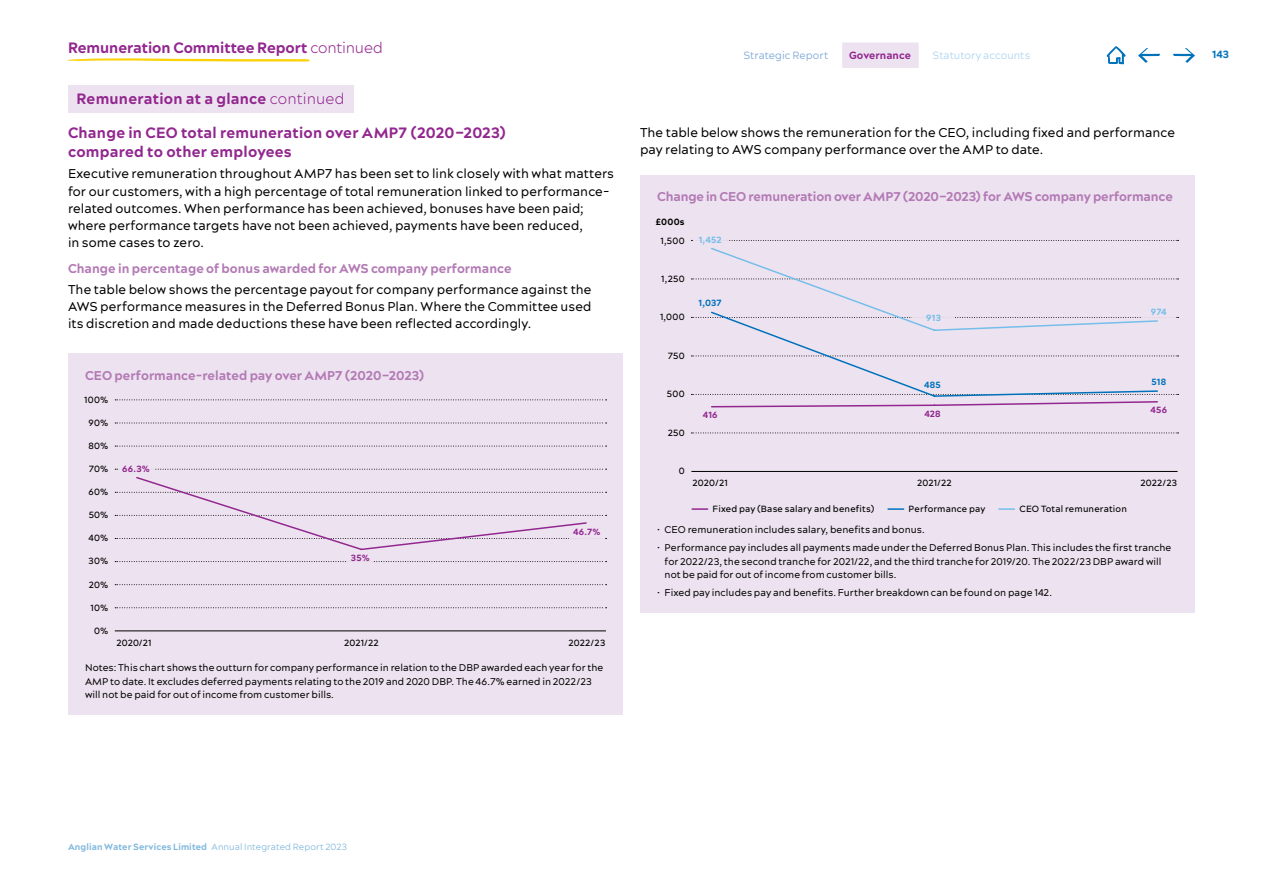
<style>
.page{position:relative;width:1263px;height:893px;background:#fff}
.page>*{position:absolute;margin:0;border:0;box-sizing:border-box;transform-origin:0 0}
.Subhead_Level_1__Gov{font:800 15px/18.8px "Acherus Grotesque";letter-spacing:.015em;color:#92278f}
.Page_Title{font:800 15px "Acherus Grotesque";letter-spacing:-.005em;color:#92278f}
.Body_Copy_New{font:12.75px/17.2px "Acherus Grotesque";letter-spacing:.005em;color:#000}
.Subhead_Level_2__Gov{font:800 12.75px "Acherus Grotesque";letter-spacing:-.005em;color:#b37ab5}
.t1{font:10.5px "Acherus Grotesque";letter-spacing:-.005em;color:#acd4f1}
.t2{font:10.5px "Acherus Grotesque";color:#7da7d8}
.t3{font:800 10.5px "Acherus Grotesque";letter-spacing:.005em;color:#92278f}
.t4{font:800 10.5px "Acherus Grotesque";color:#0072bc}
.Notes{font:9.75px/13.5px "Acherus Grotesque";letter-spacing:.005em;color:#000}
.Chart_L{font:500 9px "Acherus Grotesque";letter-spacing:.015em;color:#000}
.Chart_C{font:800 9px "Acherus Grotesque";letter-spacing:.015em;color:#0072bc}
.Chart_R{font:500 9px "Acherus Grotesque";letter-spacing:.03em;color:#000}
.Chart_C-2{font:500 9px "Acherus Grotesque";letter-spacing:.015em;color:#000}
.Chart_C-3{font:800 9px "Acherus Grotesque";letter-spacing:.025em;color:#92278f}
.Chart_C-4{font:800 9px "Acherus Grotesque";letter-spacing:.02em;color:#75bee9}
.Chart_R-2{font:800 9px "Acherus Grotesque";color:#000}
.s1{font-weight:300}
.s2{font-weight:400}
</style>
<div class="page">
<div style="left:68px;top:354px;width:555px;height:361px;background:#ede3f0"></div>
<div style="left:640px;top:175px;width:555px;height:438px;background:#ede3f0"></div>
<svg style="left:115px;top:399px;width:492px;height:1px"></svg>
<hr style="left:115px;top:630px;width:491px;height:1px;background:#000">
<svg style="left:115px;top:561px;width:492px;height:1px"></svg>
<svg style="left:115px;top:607px;width:492px;height:1px"></svg>
<svg style="left:115px;top:584px;width:492px;height:1px"></svg>
<svg style="left:115px;top:469px;width:492px;height:1px"></svg>
<svg style="left:115px;top:446px;width:492px;height:1px"></svg>
<svg style="left:115px;top:423px;width:492px;height:1px"></svg>
<div style="left:119px;top:462px;width:34px;height:14px;background:#ede3f0"></div>
<div style="left:348px;top:551px;width:25px;height:15px;background:#ede3f0"></div>
<svg style="left:115px;top:477px;width:492px;height:74px"></svg>
<div style="left:68px;top:85px;width:285px;height:28px;background:#ede3f0"></div>
<svg style="left:691px;top:240px;width:487px;height:1px"></svg>
<svg style="left:691px;top:433px;width:487px;height:1px"></svg>
<hr style="left:691px;top:471px;width:486px;height:1px;background:#000">
<div style="left:693px;top:233px;width:34px;height:14px;background:#ede3f0"></div>
<svg style="left:999px;top:508px;width:15px;height:2px"></svg>
<svg style="left:888px;top:508px;width:15px;height:2px"></svg>
<svg style="left:692px;top:508px;width:16px;height:2px"></svg>
<svg style="left:691px;top:247px;width:487px;height:161px"></svg>
<svg style="left:67px;top:58px;width:243px;height:4px"></svg>
<div style="left:842px;top:43px;width:77px;height:25px;background:#ede3f0"></div>
<svg style="left:1173px;top:48px;width:22px;height:15px"></svg>
<svg style="left:1138px;top:48px;width:22px;height:15px"></svg>
<svg style="left:1107px;top:47px;width:18px;height:17px"></svg>
<p class="Page_Title" style="left:68px;top:38px;width:316px">Remuneration Committee Report <span class="s1">continued</span></p>
<h1 class="Subhead_Level_1__Gov" style="left:77px;top:89px;width:270px">Remuneration at a glance <span class="s1">continued</span></h1>
<h1 class="Subhead_Level_1__Gov" style="left:68px;top:123px;width:440px">Change in CEO total remuneration over AMP7 (2020–2023) compared to other employees</h1>
<p class="Body_Copy_New" style="left:68px;top:165px;width:548px">Executive remuneration throughout AMP7 has been set to link closely with what matters for our customers, with a high percentage of total remuneration linked to performance&shy;related outcomes. When performance has been achieved, bonuses have been paid; where performance targets have not been achieved, payments have been reduced,<br>in some cases to zero.</p>
<h2 class="Subhead_Level_2__Gov" style="left:68px;top:260px;width:445px">Change in percentage of bonus awarded for AWS company performance</h2>
<p class="Body_Copy_New" style="left:68px;top:280px;width:525px;text-align:justify">The table below shows the percentage payout for company performance against the AWS performance measures in the Deferred Bonus Plan. Where the Committee used its discretion and made deductions these have been reflected accordingly.</p>
<h2 class="Subhead_Level_2__Gov" style="left:85px;top:367px;width:341px">CEO performance-related pay over AMP7 (2020–2023)</h2>
<p class="Chart_R" style="left:84px;top:394px;width:26px">100%</p>
<p class="Chart_R" style="left:88px;top:440px;width:21px">80%</p>
<p class="Chart_R" style="left:89px;top:417px;width:21px">90%</p>
<p class="Chart_R" style="left:89px;top:463px;width:21px">70%</p>
<p class="Chart_R" style="left:89px;top:486px;width:21px">60%</p>
<p class="Chart_R" style="left:89px;top:509px;width:21px">50%</p>
<p class="Chart_R" style="left:89px;top:532px;width:21px">40%</p>
<p class="Chart_R" style="left:89px;top:556px;width:21px">30%</p>
<p class="Chart_R" style="left:91px;top:602px;width:19px">10%</p>
<p class="Chart_R" style="left:94px;top:625px;width:16px">0%</p>
<p class="Chart_R" style="left:89px;top:579px;width:21px">20%</p>
<p class="Chart_C-3" style="left:122px;top:463px;width:29px">66.3%</p>
<p class="Chart_C-3" style="left:351px;top:552px;width:20px">35%</p>
<p class="Chart_C-3" style="left:573px;top:526px;width:29px">46.7%</p>
<p class="Chart_C-2" style="left:116px;top:637px;width:37px">2020/21</p>
<p class="Chart_C-2" style="left:344px;top:637px;width:36px">2021/22</p>
<p class="Chart_C-2" style="left:568px;top:637px;width:38px">2022/23</p>
<p class="Notes" style="left:85px;top:661px;width:520px">Notes: This chart shows the outturn for company performance in relation to the DBP awarded each year for the<br>AMP to date. It excludes deferred payments relating to the 2019 and 2020 DBP. The 46.7% earned in 2022/23 will not be paid for out of income from customer bills.</p>
<p class="t2" style="left:743px;top:49px;width:87px">Strategic Report</p>
<p class="t3" style="left:849px;top:49px;width:64px">Governance</p>
<p class="t1" style="left:932px;top:49px;width:99px">Statutory accounts</p>
<p class="Body_Copy_New" style="left:640px;top:123px;width:536px">The table below shows the remuneration for the CEO, including fixed and performance pay relating to AWS company performance over the AMP to date.</p>
<h2 class="Subhead_Level_2__Gov" style="left:657px;top:189px;width:517px">Change in CEO remuneration over AMP7 (2020–2023) for AWS company performance</h2>
<p class="Chart_R-2" style="left:656px;top:216px;width:30px">£000s</p>
<p class="Chart_R" style="left:660px;top:235px;width:26px">1,500</p>
<p class="Chart_R" style="left:661px;top:273px;width:25px">1,250</p>
<p class="Chart_R" style="left:660px;top:312px;width:26px">1,000</p>
<p class="Chart_R" style="left:668px;top:350px;width:18px">750</p>
<p class="Chart_R" style="left:667px;top:388px;width:19px">500</p>
<p class="Chart_R" style="left:668px;top:427px;width:18px">250</p>
<p class="Chart_C-4" style="left:699px;top:234px;width:24px">1,452</p>
<p class="Chart_C" style="left:698px;top:297px;width:25px">1,037</p>
<p class="Chart_C-3" style="left:703px;top:409px;width:16px">416</p>
<p class="Chart_C-4" style="left:926px;top:312px;width:16px">913</p>
<p class="Chart_C" style="left:924px;top:379px;width:18px">485</p>
<p class="Chart_C-3" style="left:924px;top:408px;width:18px">428</p>
<p class="Chart_C-4" style="left:1151px;top:306px;width:17px">974</p>
<p class="Chart_C" style="left:1151px;top:376px;width:16px">518</p>
<p class="Chart_C-3" style="left:1150px;top:404px;width:18px">456</p>
<p class="Chart_R" style="left:679px;top:465px;width:7px">0</p>
<p class="Chart_C-2" style="left:692px;top:477px;width:37px">2020/21</p>
<p class="Chart_C-2" style="left:917px;top:477px;width:36px">2021/22</p>
<p class="Chart_C-2" style="left:1140px;top:477px;width:38px">2022/23</p>
<p class="Chart_L" style="left:713px;top:503px;width:163px">Fixed pay (Base salary and benefits)</p>
<p class="Chart_L" style="left:908px;top:503px;width:78px">Performance pay</p>
<p class="Chart_L" style="left:1019px;top:503px;width:109px">CEO Total remuneration</p>
<p class="Notes" style="left:657px;top:523px;width:269px">• CEO remuneration includes salary, benefits and bonus.</p>
<p class="Notes" style="left:665px;top:541px;width:508px;text-indent:-8px">• Performance pay includes all payments made under the Deferred Bonus Plan. This includes the first tranche for 2022/23, the second tranche for 2021/22, and the third tranche for 2019/20. The 2022/23 DBP award will not be paid for out of income from customer bills.</p>
<p class="Notes" style="left:657px;top:585px;width:397px">• Fixed pay includes pay and benefits. Further breakdown can be found on page 142.</p>
<p class="t4" style="left:1212px;top:48px;width:18px">143</p>
<p class="Chart_C" style="left:68px;top:841px;width:280px">Anglian Water Services Limited <span class="s2">Annual Integrated Report 2023</span></p>
</div>
